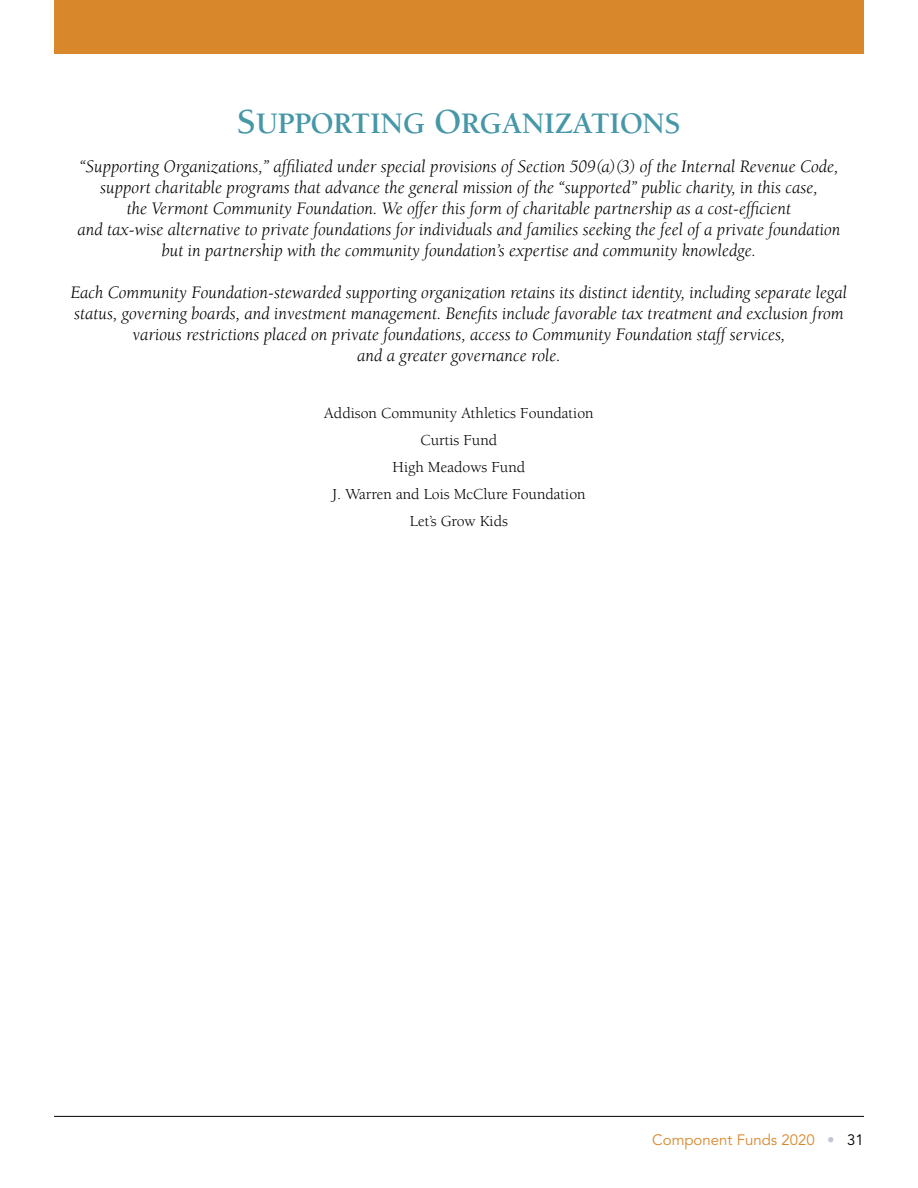
<style>
.page{position:relative;width:918px;height:1188px;background:#fff}
.page>*{position:absolute;margin:0;border:0;box-sizing:border-box;transform-origin:0 0}
.t1{font:30.6px "Berkeley Std Bold SC850";letter-spacing:-.01em;color:#4697a8}
.t2{font:italic 18px/21px "Berkeley Std";color:#000;text-align:center}
.t3{font:15.75px/27px "Berkeley Std";color:#000;text-align:center}
.t4{font:15px "Avenir LT Std";color:#d8872a}
.s1{font-size:36px}
.s2{color:#c0c6d3}
.s3{color:#000}
</style>
<div class="page">
<hr style="left:54px;top:1116px;width:810px;height:1px;background:#000">
<div style="left:54px;top:0;width:810px;height:54px;background:#d8872a"></div>
<h1 class="t1" style="left:237px;top:107px;width:446px"><span class="s1">S</span>UPPORTING <span class="s1">O</span>RGANIZATIONS</h1>
<p class="t2" style="left:78px;top:157px;width:764px">“Supporting Organizations,” affiliated under special provisions of Section 509(a)(3) of the Internal Revenue Code, support charitable programs that advance the general mission of the “supported” public charity, in this case,<br>the Vermont Community Foundation. We offer this form of charitable partnership as a cost-efficient<br>and tax-wise alternative to private foundations for individuals and families seeking the feel of a private foundation but in partnership with the community foundation’s expertise and community knowledge.</p>
<p class="t2" style="left:71px;top:283px;width:778px">Each Community Foundation-stewarded supporting organization retains its distinct identity, including separate legal status, governing boards, and investment management. Benefits include favorable tax treatment and exclusion from various restrictions placed on private foundations, access to Community Foundation staff services,<br>and a greater governance role.</p>
<p class="t3" style="left:324px;top:400px;width:271px">Addison Community Athletics Foundation<br>Curtis Fund<br>High Meadows Fund<br>J. Warren and Lois McClure Foundation<br>Let’s Grow Kids</p>
<p class="t4" style="left:652px;top:1132px;width:213px">Component Funds 2020 <span class="s2">•</span> <span class="s3">31</span></p>
</div>
